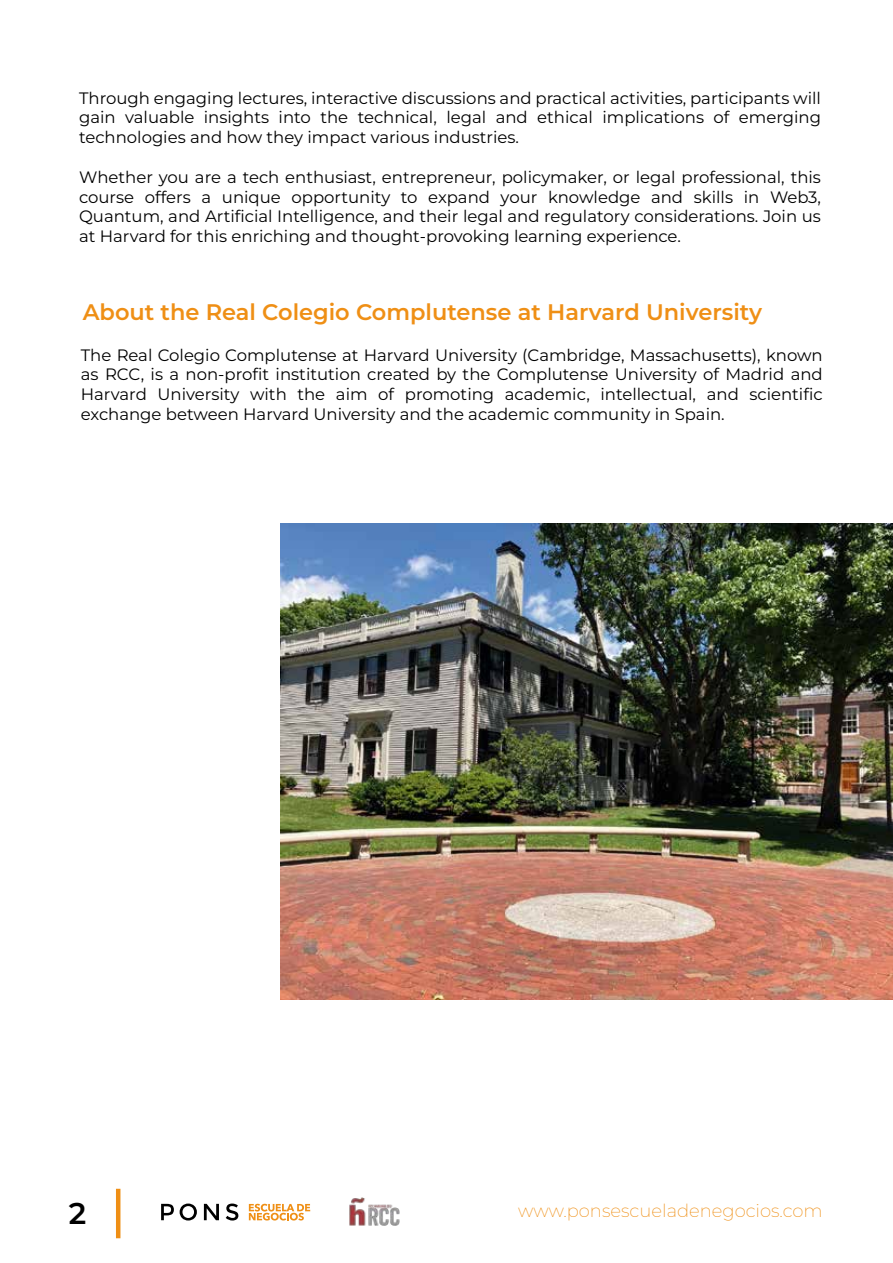
<style>
.page{position:relative;width:893px;height:1263px;background:#fff}
.page>*{position:absolute;margin:0;border:0;box-sizing:border-box;transform-origin:0 0}
.t1{font:600 30px "Montserrat";color:#000}
.t2{font:600 22.5px "Montserrat";color:#ef8f15}
.t3{font:200 18px "Montserrat";color:#ef8f15}
.t4{font:16.5px/19.8px "Montserrat";color:#000;text-align:justify}
</style>
<div class="page">
<hr style="left:116px;top:1189px;width:4px;height:49px;background:#ef8f15">
<svg style="left:249px;top:1204px;width:61px;height:16px"></svg>
<svg style="left:161px;top:1204px;width:13px;height:16px"></svg>
<svg style="left:180px;top:1203px;width:17px;height:17px"></svg>
<svg style="left:204px;top:1204px;width:15px;height:16px"></svg>
<svg style="left:226px;top:1203px;width:12px;height:17px"></svg>
<img style="left:349px;top:1198px;width:51px;height:28px">
<img style="left:281px;top:524px;width:612px;height:475px">
<p class="t4" style="left:79px;top:87px;width:743px">Through engaging lectures, interactive discussions and practical activities, participants will gain valuable insights into the technical, legal and ethical implications of emerging technologies and how they impact various industries.</p>
<p class="t4" style="left:79px;top:167px;width:743px">Whether you are a tech enthusiast, entrepreneur, policymaker, or legal professional, this course offers a unique opportunity to expand your knowledge and skills in Web3, Quantum, and Artificial Intelligence, and their legal and regulatory considerations. Join us at Harvard for this enriching and thought-provoking learning experience.</p>
<h2 class="t2" style="left:83px;top:297px;width:681px">About the Real Colegio Complutense at Harvard University</h2>
<p class="t4" style="left:81px;top:344px;width:743px">The Real Colegio Complutense at Harvard University (Cambridge, Massachusetts), known as RCC, is a non-profit institution created by the Complutense University of Madrid and Harvard University with the aim of promoting academic, intellectual, and scientific exchange between Harvard University and the academic community in Spain.</p>
<h1 class="t1" style="left:69px;top:1193px;width:19px">2</h1>
<p class="t3" style="left:518px;top:1198px;width:306px">www.ponsescueladenegocios.com</p>
</div>
